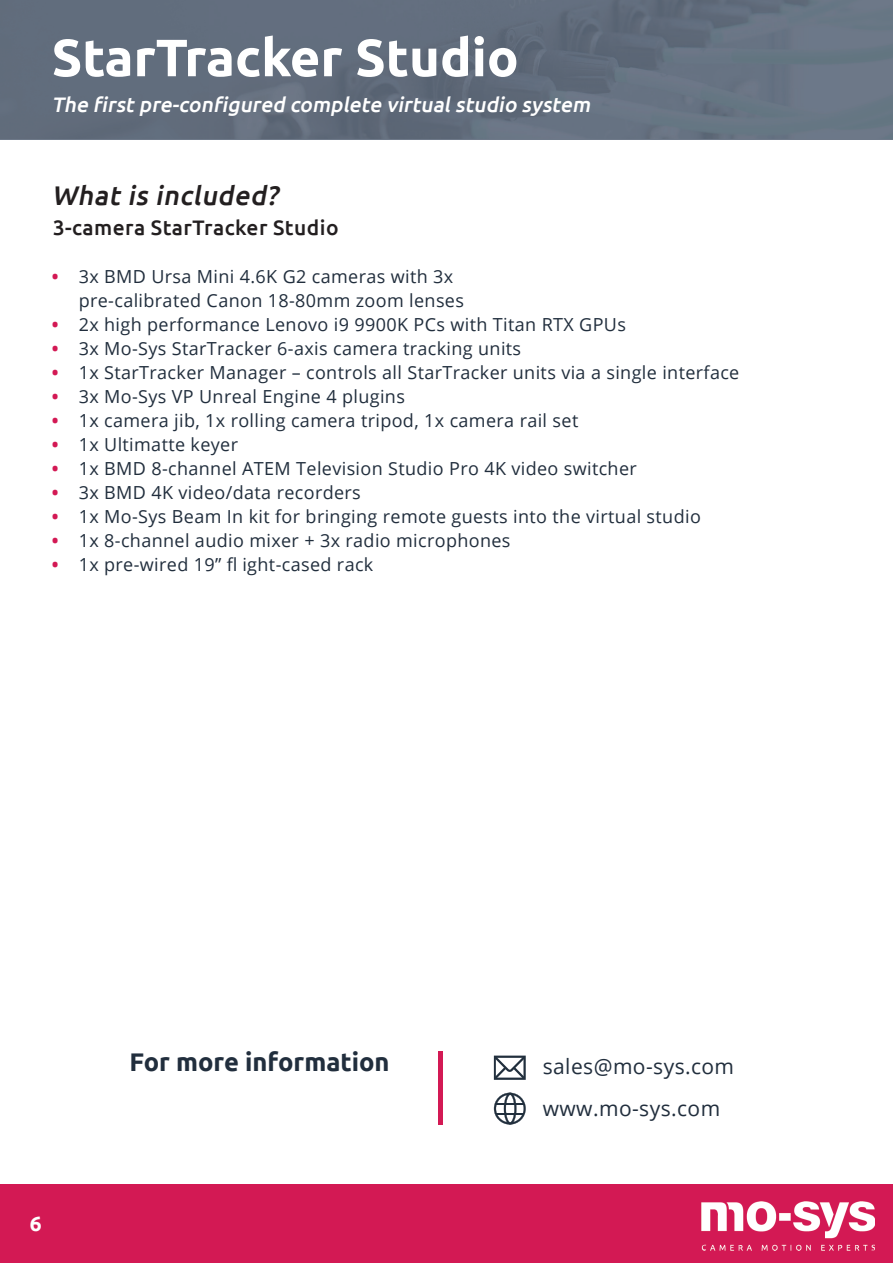
<style>
.page{position:relative;width:893px;height:1263px;background:#fff}
.page>*{position:absolute;margin:0;border:0;box-sizing:border-box;transform-origin:0 0}
.t1{font:700 52.5px "Ubuntu";color:#fff}
.t2{font:italic 500 27px "Ubuntu";color:#231f20}
.t3{font:700 25.5px "Ubuntu";color:#212e3d}
.t4{font:italic 500 21px "Ubuntu";color:#fff}
.t5{font:21px/42px "Open Sans";letter-spacing:.02em;color:#212e3d}
.t6{font:500 21px "Ubuntu";letter-spacing:.02em;color:#231f20}
.t7{font:700 21px "Ubuntu";color:#fff}
.t8{font:18px "Open Sans";letter-spacing:.02em;color:#212e3d}
.s1{font-weight:700;color:#d31954}
</style>
<div class="page">
<div style="left:0;top:1184px;width:893px;height:79px;background:#d31954"></div>
<img style="left:702px;top:1202px;width:173px;height:48px">
<svg style="left:494px;top:1093px;width:32px;height:31px"></svg>
<svg style="left:494px;top:1055px;width:32px;height:25px"></svg>
<div style="left:438px;top:1051px;width:5px;height:73px;background:#d31954"></div>
<hr style="left:0;top:138px;width:893px;height:1px;background:#6d7888">
<img style="left:0;top:0;width:893px;height:138px">
<h1 class="t1" style="left:52px;top:27px;width:468px">StarTracker Studio</h1>
<p class="t4" style="left:52px;top:91px;width:544px">The first pre-configured complete virtualstudio system</p>
<h2 class="t2" style="left:52px;top:178px;width:234px">What is included?</h2>
<p class="t6" style="left:53px;top:215px;width:287px">3-camera StarTracker Studio</p>
<p class="t8" style="left:52px;top:264px;width:403px"><span class="s1">ï</span> 3x BMD Ursa Mini 4.6K G2 cameras with 3x</p>
<p class="t8" style="left:79px;top:293px;width:387px">pre-calibrated Canon 18-80mm zoom lenses</p>
<p class="t8" style="left:52px;top:312px;width:576px"><span class="s1">ï</span> 2x high performance Lenovo i9 9900K PCs with Titan RTX GPUs</p>
<p class="t8" style="left:52px;top:336px;width:471px"><span class="s1">ï</span> 3x Mo-Sys StarTracker 6-axis camera tracking units</p>
<p class="t8" style="left:52px;top:360px;width:689px"><span class="s1">ï</span> 1x StarTracker Manager – controls all StarTracker units via a single interface</p>
<p class="t8" style="left:52px;top:384px;width:355px"><span class="s1">ï</span> 3x Mo-Sys VP Unreal Engine 4 plugins</p>
<p class="t8" style="left:52px;top:408px;width:528px"><span class="s1">ï</span> 1x camera jib, 1x rolling camera tripod, 1x camera rail set</p>
<p class="t8" style="left:52px;top:437px;width:188px"><span class="s1">ï</span> 1x Ultimatte keyer</p>
<p class="t8" style="left:52px;top:456px;width:587px"><span class="s1">ï</span> 1x BMD 8-channel ATEM Television Studio Pro 4K video switcher</p>
<p class="t8" style="left:52px;top:480px;width:311px"><span class="s1">ï</span> 3x BMD 4K video/data recorders</p>
<p class="t8" style="left:52px;top:504px;width:651px"><span class="s1">ï</span> 1x Mo-Sys Beam In kit for bringing remote guests into the virtual studio</p>
<p class="t8" style="left:52px;top:528px;width:460px"><span class="s1">ï</span> 1x 8-channel audio mixer + 3x radio microphones</p>
<p class="t8" style="left:52px;top:552px;width:323px"><span class="s1">ï</span> 1x pre-wired 19” fl ight-cased rack</p>
<p class="t7" style="left:30px;top:1212px;width:13px">6</p>
<h3 class="t3" style="left:129px;top:1047px;width:262px">For more information</h3>
<p class="t5" style="left:543px;top:1047px;width:193px">sales@mo-sys.com www.mo-sys.com</p>
</div>
